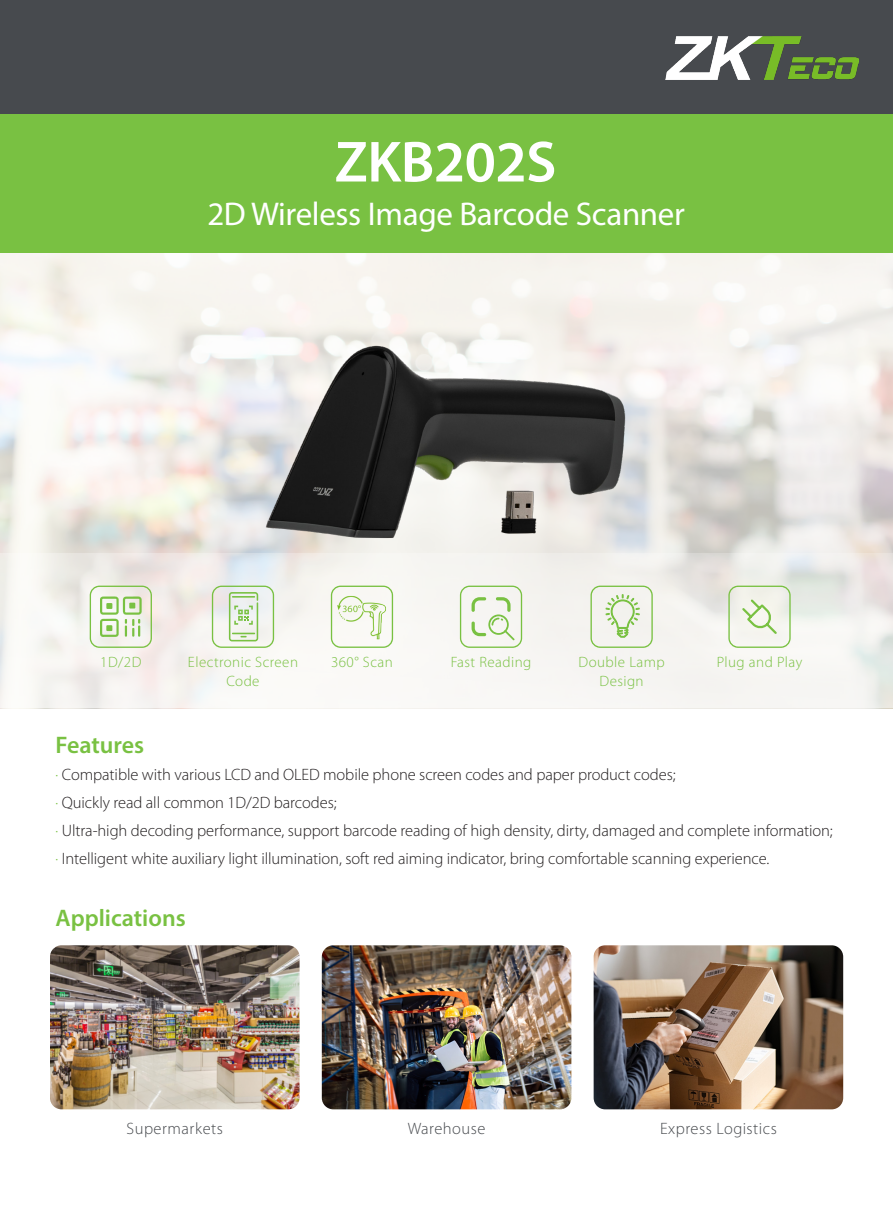
<style>
.page{position:relative;width:893px;height:1212px;background:#fff}
.page>*{position:absolute;margin:0;border:0;box-sizing:border-box;transform-origin:0 0}
.t1{font:600 58.5px "Myriad Pro";letter-spacing:-.01em;color:#fff}
.t2{font:33px "Myriad Pro";letter-spacing:-.01em;color:#fff}
.FB_introduction{font:600 24px "Myriad Pro";color:#79c142}
.Headline_with_Span{font:600 24px "Myriad Pro";color:#79c142}
.FB_introduction-2{font:300 16.5px "Myriad Pro";letter-spacing:-.005em;color:#231f20}
.FB_introduction-3{font:300 16.5px "Myriad Pro";letter-spacing:.03em;color:#474a4e}
.FB_introduction-4{font:300 15px/18.8px "Myriad Pro";letter-spacing:.03em;color:#79c142;text-align:center}
.s1{color:#79c142}
</style>
<div class="page">
<img style="left:0;top:252px;width:893px;height:302px">
<img style="left:322px;top:945px;width:249px;height:164px">
<img style="left:50px;top:945px;width:250px;height:164px">
<img style="left:594px;top:945px;width:249px;height:164px">
<svg style="left:0;top:554px;width:893px;height:154px;fill:#f6f4f2"></svg>
<svg style="left:460px;top:586px;width:62px;height:62px"></svg>
<div style="left:0;top:0;width:893px;height:114px;background:#474a4e"></div>
<div style="left:0;top:114px;width:893px;height:138px;background:#79c142"></div>
<img style="left:666px;top:37px;width:193px;height:43px">
<img style="left:243px;top:319px;width:401px;height:239px">
<svg style="left:212px;top:586px;width:62px;height:62px"></svg>
<svg style="left:728px;top:586px;width:63px;height:62px"></svg>
<svg style="left:90px;top:586px;width:62px;height:62px"></svg>
<svg style="left:590px;top:586px;width:63px;height:62px"></svg>
<svg style="left:331px;top:586px;width:62px;height:62px"></svg>
<img style="left:332px;top:588px;width:57px;height:58px">
<p class="t1" style="left:335px;top:125px;width:223px">ZKB202S</p>
<p class="t2" style="left:207px;top:194px;width:479px">2D Wireless Image Barcode Scanner</p>
<p class="FB_introduction-4" style="left:100px;top:653px;width:43px">1D/2D</p>
<p class="FB_introduction-4" style="left:331px;top:653px;width:63px">360° Scan</p>
<p class="FB_introduction-4" style="left:451px;top:653px;width:82px">Fast Reading</p>
<p class="FB_introduction-4" style="left:578px;top:653px;width:88px">Double Lamp</p>
<p class="FB_introduction-4" style="left:717px;top:653px;width:87px">Plug and Play</p>
<p class="FB_introduction-4" style="left:600px;top:672px;width:46px">Design</p>
<p class="FB_introduction-4" style="left:188px;top:653px;width:112px">Electronic Screen<br>Code</p>
<p class="Headline_with_Span" style="left:56px;top:729px;width:90px">Features</p>
<p class="FB_introduction-2" style="left:56px;top:765px;width:622px"><span class="s1">·</span> Compatible with various LCD and OLED mobile phone screen codes and paper product codes;</p>
<p class="FB_introduction-2" style="left:56px;top:793px;width:283px"><span class="s1">·</span> Quickly read all common 1D/2D barcodes;</p>
<p class="FB_introduction-2" style="left:56px;top:821px;width:779px"><span class="s1">·</span> Ultra-high decoding performance, support barcode reading of high density, dirty, damaged and complete information;</p>
<p class="FB_introduction-2" style="left:56px;top:849px;width:715px"><span class="s1">·</span> Intelligent white auxiliary light illumination, soft red aiming indicator, bring comfortable scanning experience.</p>
<p class="FB_introduction" style="left:56px;top:903px;width:132px">Applications</p>
<p class="FB_introduction-3" style="left:127px;top:1119px;width:98px">Supermarkets</p>
<p class="FB_introduction-3" style="left:408px;top:1119px;width:79px">Warehouse</p>
<p class="FB_introduction-3" style="left:660px;top:1119px;width:118px">Express Logistics</p>
</div>
